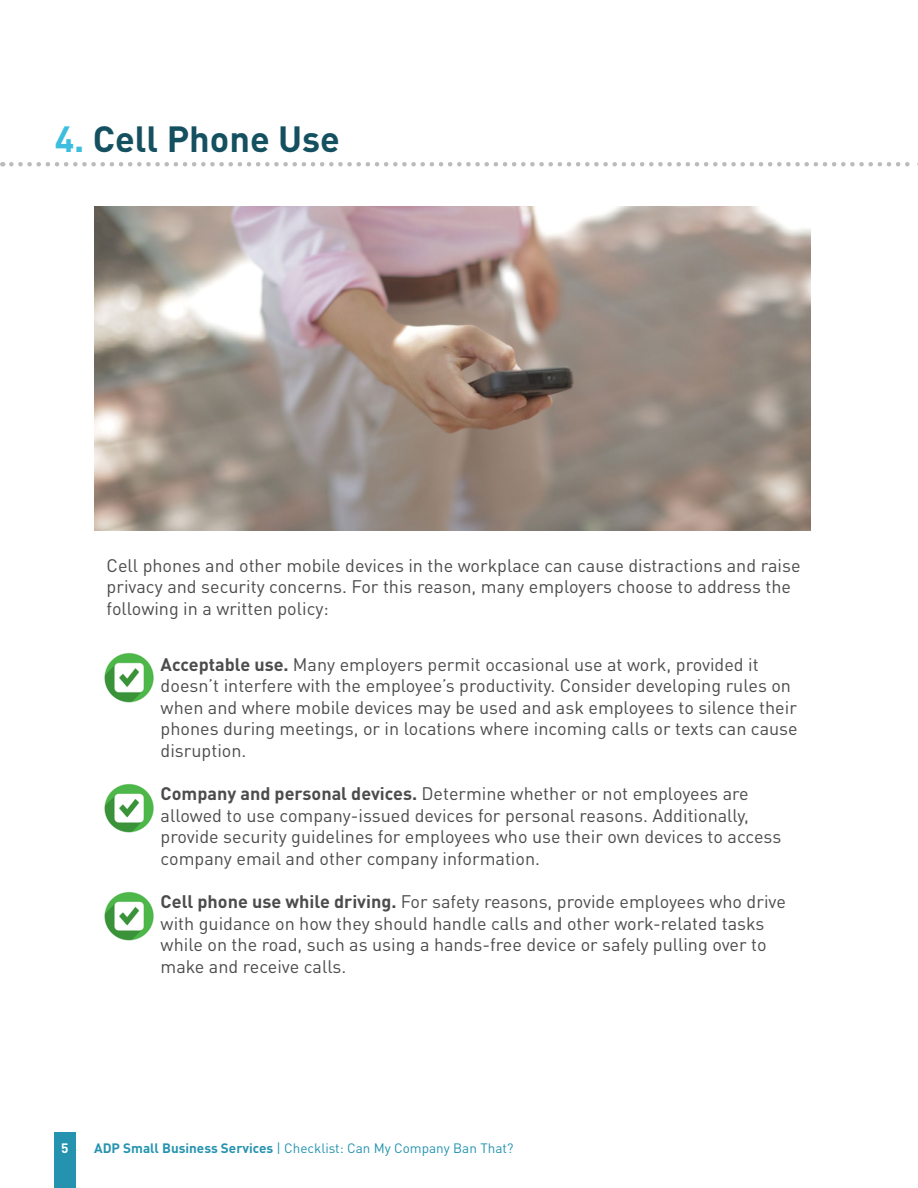
<style>
.page{position:relative;width:918px;height:1188px;background:#fff}
.page>*{position:absolute;margin:0;border:0;box-sizing:border-box;transform-origin:0 0}
.t1{font:700 36px "DINOT";color:#155061}
.t2{font:18px/21.6px "DINOT";color:#4d4c4c}
.t3{font:13.5px "DINOT";color:#2593af}
.t4{font:700 13.5px "DINOT";color:#fff}
.s1{color:#3ebedf}
.s2{font-weight:700}
</style>
<div class="page">
<div style="left:54px;top:1132px;width:21px;height:56px;background:#2593af"></div>
<svg style="left:11px;top:162px;width:907px;height:4px"></svg>
<img style="left:94px;top:206px;width:716px;height:325px">
<img style="left:104px;top:653px;width:50px;height:50px">
<img style="left:104px;top:783px;width:50px;height:50px">
<img style="left:104px;top:891px;width:50px;height:50px">
<p class="t1" style="left:55px;top:116px;width:287px"><span class="s1">4.</span> Cell Phone Use</p>
<p class="t2" style="left:107px;top:554px;width:695px">Cell phones and other mobile devices in the workplace can cause distractions and raise privacy and security concerns. For this reason, many employers choose to address the following in a written policy:</p>
<p class="t2" style="left:161px;top:653px;width:639px"><span class="s2">Acceptable use.</span> Many employers permit occasional use at work, provided it doesn’t interfere with the employee’s productivity. Consider developing rules on when and where mobile devices may be used and ask employees to silence their phones during meetings, or in locations where incoming calls or texts can cause disruption.</p>
<p class="t2" style="left:161px;top:782px;width:590px"><span class="s2">Company and personal devices.</span> Determine whether or not employees are</p>
<p class="t2" style="left:161px;top:804px;width:590px">allowed to use company-issued devices for personal reasons. Additionally,</p>
<p class="t2" style="left:161px;top:826px;width:622px">provide security guidelines for employees who use their own devices to access company email and other company information.</p>
<p class="t2" style="left:161px;top:890px;width:627px"><span class="s2">Cell phone use while driving.</span> For safety reasons, provide employees who drive with guidance on how they should handle calls and other work-related tasks while on the road, such as using a hands-free device or safely pulling over to make and receive calls.</p>
<p class="t4" style="left:61px;top:1139px;width:9px">5</p>
<p class="t3" style="left:94px;top:1140px;width:421px"><span class="s2">ADP Small Business Services</span> | Checklist: Can My Company Ban That?</p>
</div>
